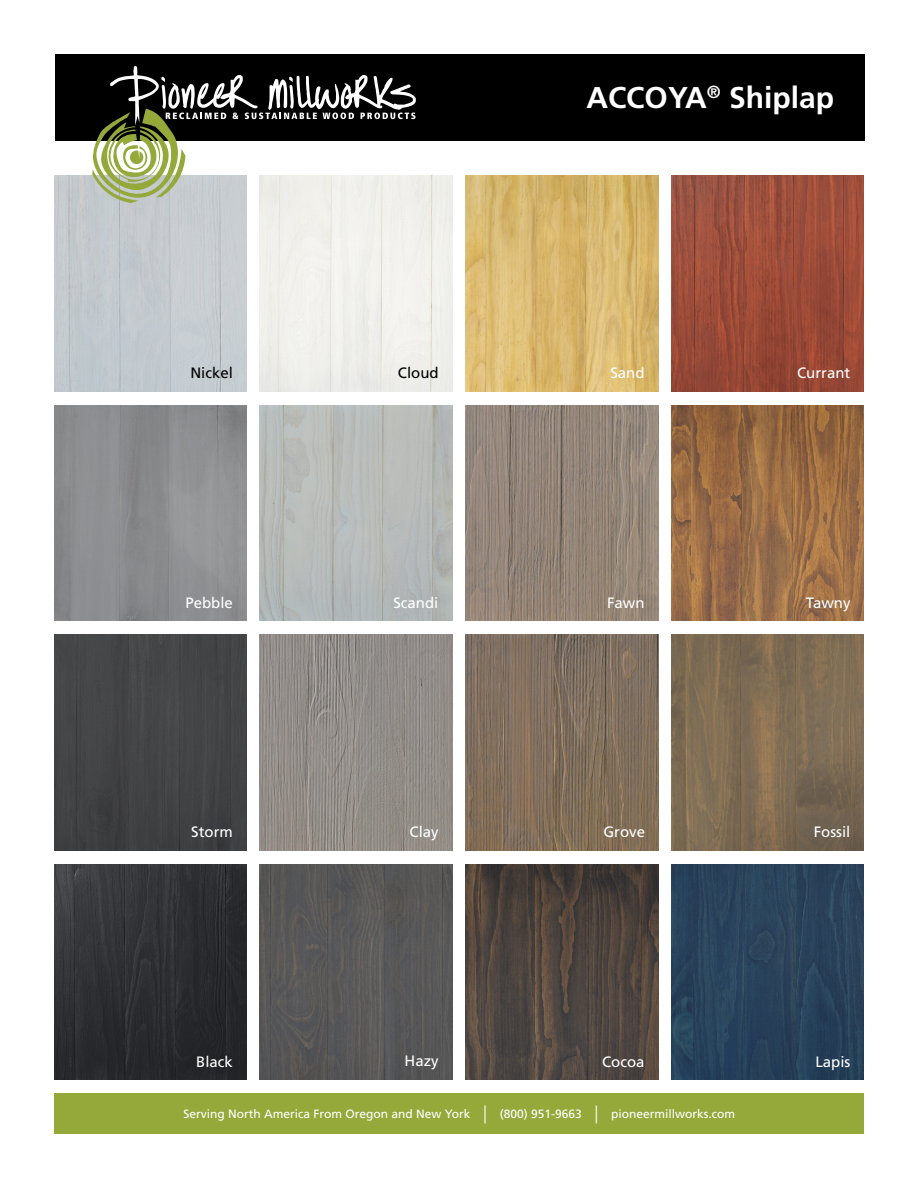
<style>
.page{position:relative;width:918px;height:1188px;background:#fff}
.page>*{position:absolute;margin:0;border:0;box-sizing:border-box;transform-origin:0 0}
.t1{font:700 30px "Frutiger LT Std";color:#fff}
.t2{font:15px "Frutiger LT Std";color:#fff}
.t3{font:15px "Frutiger LT Std";color:#000}
.t4{font:12px "Frutiger LT Std";color:#fff}
.s1{font-size:18px}
</style>
<div class="page">
<div style="left:55px;top:54px;width:810px;height:86px;background:#000"></div>
<img style="left:54px;top:405px;width:192px;height:216px">
<img style="left:672px;top:176px;width:192px;height:216px">
<img style="left:672px;top:864px;width:192px;height:216px">
<div style="left:54px;top:634px;width:192px;height:216px;background:#434446"></div>
<img style="left:54px;top:864px;width:192px;height:216px">
<div style="left:260px;top:176px;width:192px;height:216px;background:#f0f0ec"></div>
<img style="left:260px;top:405px;width:192px;height:216px">
<div style="left:54px;top:176px;width:192px;height:216px;background:#c4cacf"></div>
<img style="left:672px;top:634px;width:192px;height:216px">
<img style="left:260px;top:864px;width:192px;height:216px">
<img style="left:672px;top:405px;width:192px;height:216px">
<img style="left:466px;top:864px;width:192px;height:216px">
<img style="left:466px;top:176px;width:192px;height:216px">
<img style="left:466px;top:405px;width:192px;height:216px">
<img style="left:260px;top:634px;width:192px;height:216px">
<img style="left:466px;top:634px;width:192px;height:216px">
<div style="left:54px;top:1094px;width:810px;height:40px;background:#95a93b"></div>
<svg style="left:92px;top:66px;width:324px;height:137px"></svg>
<p class="t1" style="left:586px;top:80px;width:249px">ACCOYA<sup>®</sup> Shiplap</p>
<p class="t3" style="left:190px;top:364px;width:44px">Nickel</p>
<p class="t3" style="left:398px;top:364px;width:42px">Cloud</p>
<p class="t2" style="left:610px;top:364px;width:36px">Sand</p>
<p class="t2" style="left:797px;top:364px;width:55px">Currant</p>
<p class="t2" style="left:185px;top:593px;width:49px">Pebble</p>
<p class="t2" style="left:393px;top:593px;width:46px">Scandi</p>
<p class="t2" style="left:607px;top:593px;width:39px">Fawn</p>
<p class="t2" style="left:806px;top:593px;width:46px">Tawny</p>
<p class="t2" style="left:191px;top:823px;width:43px">Storm</p>
<p class="t2" style="left:410px;top:823px;width:31px">Clay</p>
<p class="t2" style="left:603px;top:823px;width:43px">Grove</p>
<p class="t2" style="left:814px;top:823px;width:38px">Fossil</p>
<p class="t2" style="left:196px;top:1052px;width:38px">Black</p>
<p class="t2" style="left:405px;top:1052px;width:36px">Hazy</p>
<p class="t2" style="left:602px;top:1052px;width:44px">Cocoa</p>
<p class="t2" style="left:815px;top:1052px;width:37px">Lapis</p>
<p class="t4" style="left:184px;top:1107px;width:553px">Serving North America From Oregon and New York <span class="s1">|</span> (800) 951-9663 <span class="s1">|</span> pioneermillworks.com</p>
</div>
